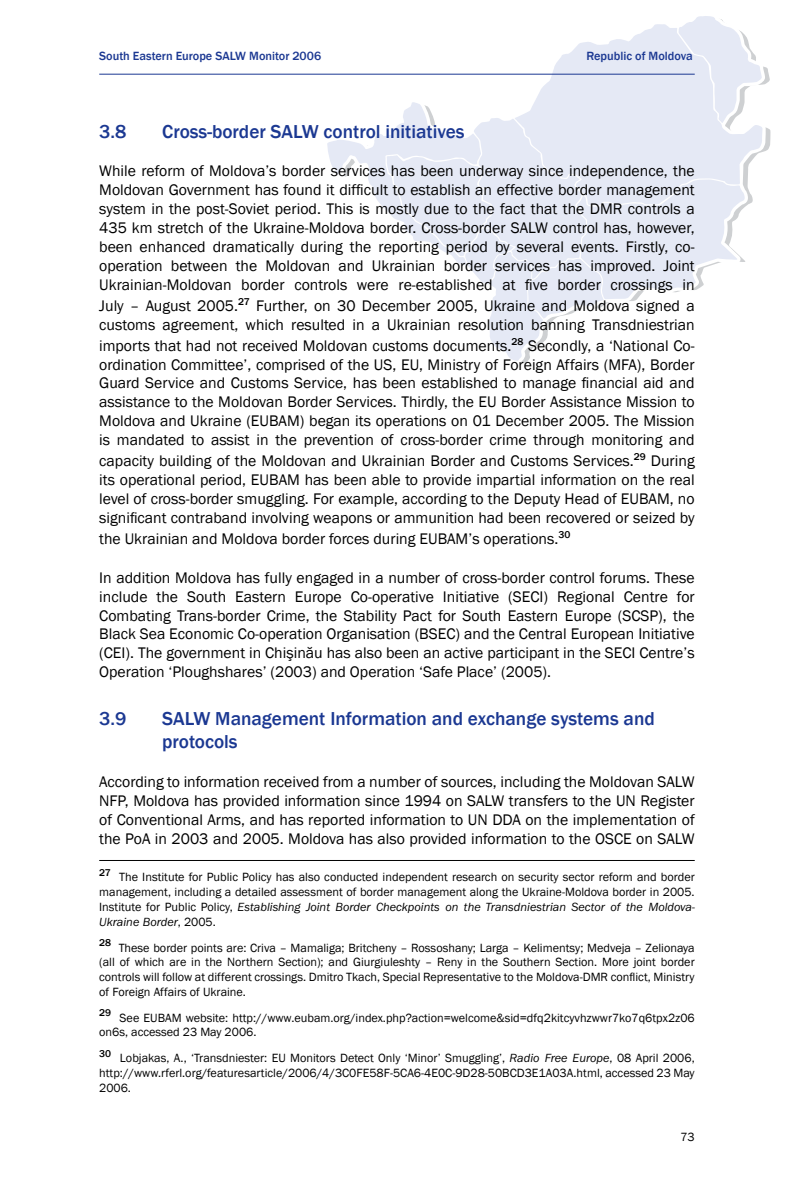
<style>
.page{position:relative;width:794px;height:1191px;background:#fff}
.page>*{position:absolute;margin:0;border:0;box-sizing:border-box;transform-origin:0 0}
.t1{font:500 19.25px/23.1px "Franklin Gothic";color:#1b3892}
.t2{font:15.75px/18.9px "Franklin Gothic";color:#000;text-align:justify}
.t3{font:12.25px/14.7px "Franklin Gothic";color:#000;text-align:justify}
.t4{font:500 12.25px "Franklin Gothic";color:#1b3892}
.t5{font:500 10.15px "Franklin Gothic";color:#000}
.s1{font-style:italic}
</style>
<div class="page">
<svg style="left:488px;top:16px;width:274px;height:345px"></svg>
<svg style="left:327px;top:101px;width:418px;height:218px"></svg>
<hr style="left:99px;top:74px;width:595px;height:1px;background:#1b3892">
<hr style="left:99px;top:860px;width:595px;height:1px;background:#000">
<p class="t4" style="left:99px;top:48px;width:223px">South Eastern Europe SALW Monitor 2006</p>
<p class="t4" style="left:586px;top:48px;width:108px">Republic of Moldova</p>
<p class="t1" style="left:99px;top:120px;width:23px">3.8</p>
<p class="t1" style="left:162px;top:120px;width:304px">Cross-border SALW control initiatives</p>
<p class="t2" style="left:99px;top:162px;width:597px">While reform of Moldova’s border services has been underway since independence, the Moldovan Government has found it difficult to establish an effective border management system in the post-Soviet period. This is mostly due to the fact that the DMR controls a 435 km stretch of the Ukraine-Moldova border. Cross-border SALW control has, however, been enhanced dramatically during the reporting period by several events. Firstly, co&shy;operation between the Moldovan and Ukrainian border services has improved. Joint Ukrainian-Moldovan border controls were re-established at five border crossings in</p>
<p class="t2" style="left:99px;top:296px;width:597px">July – August 2005.<sup>27</sup> Further, on 30 December 2005, Ukraine and Moldova signed a customs agreement, which resulted in a Ukrainian resolution banning Transdniestrian</p>
<p class="t2" style="left:99px;top:336px;width:597px">imports that had not received Moldovan customs documents.<sup>28</sup> Secondly, a ‘National Co&shy;ordination Committee’, comprised of the US, EU, Ministry of Foreign Affairs (MFA), Border Guard Service and Customs Service, has been established to manage financial aid and assistance to the Moldovan Border Services. Thirdly, the EU Border Assistance Mission to Moldova and Ukraine (EUBAM) began its operations on 01 December 2005. The Mission is mandated to assist in the prevention of cross-border crime through monitoring and</p>
<p class="t2" style="left:99px;top:452px;width:597px">capacity building of the Moldovan and Ukrainian Border and Customs Services.<sup>29</sup> During its operational period, EUBAM has been able to provide impartial information on the real level of cross-border smuggling. For example, according to the Deputy Head of EUBAM, no significant contraband involving weapons or ammunition had been recovered or seized by</p>
<p class="t2" style="left:99px;top:529px;width:472px">the Ukrainian and Moldova border forces during EUBAM’s operations.<sup>30</sup></p>
<p class="t2" style="left:99px;top:568px;width:597px">In addition Moldova has fully engaged in a number of cross-border control forums. These include the South Eastern Europe Co-operative Initiative (SECI) Regional Centre for Combating Trans-border Crime, the Stability Pact for South Eastern Europe (SCSP), the Black Sea Economic Co-operation Organisation (BSEC) and the Central European Initiative (CEI). The government in Chişinău has also been an active participant in the SECI Centre’s Operation ‘Ploughshares’ (2003) and Operation ‘Safe Place’ (2005).</p>
<p class="t1" style="left:99px;top:707px;width:23px">3.9</p>
<p class="t1" style="left:162px;top:707px;width:494px">SALW Management Information and exchange systems and protocols</p>
<p class="t2" style="left:99px;top:772px;width:597px">According to information received from a number of sources, including the Moldovan SALW NFP, Moldova has provided information since 1994 on SALW transfers to the UN Register of Conventional Arms, and has reported information to UN DDA on the implementation of the PoA in 2003 and 2005. Moldova has also provided information to the OSCE on SALW</p>
<p class="t5" style="left:99px;top:866px;width:12px">27</p>
<p class="t3" style="left:99px;top:870px;width:597px;text-indent:20px">The Institute for Public Policy has also conducted independent research on security sector reform and border management, including a detailed assessment of border management along the Ukraine-Moldova border in 2005.<br>Institute for Public Policy, <span class="s1">Establishing Joint Border Checkpoints on the Transdniestrian Sector of the Moldova-Ukraine Border</span>, 2005.</p>
<p class="t5" style="left:99px;top:936px;width:13px">28</p>
<p class="t3" style="left:99px;top:940px;width:597px;text-indent:19px">These border points are: Criva – Mamaliga; Britcheny – Rossoshany; Larga – Kelimentsy; Medveja – Zelionaya (all of which are in the Northern Section); and Giurgiuleshty – Reny in the Southern Section. More joint border controls will follow at different crossings. Dmitro Tkach, Special Representative to the Moldova-DMR conflict, Ministry of Foreign Affairs of Ukraine.</p>
<p class="t5" style="left:99px;top:1006px;width:13px">29</p>
<p class="t3" style="left:99px;top:1010px;width:597px;text-indent:20px">See EUBAM website: http://www.eubam.org/index.php?action=welcome&amp;sid=dfq2kitcyvhzwwr7ko7q6tpx2z06 on6s, accessed 23 May 2006.</p>
<p class="t5" style="left:99px;top:1046px;width:13px">30</p>
<p class="t3" style="left:99px;top:1051px;width:597px;text-indent:21px">Lobjakas, A., ‘Transdniester: EU Monitors Detect Only ‘Minor’ Smuggling’, <span class="s1">Radio Free Europe</span>, 08 April 2006, http://www.rferl.org/featuresarticle/2006/4/3C0FE58F-5CA6-4E0C-9D28-50BCD3E1A03A.html, accessed 23 May 2006.</p>
<p class="t3" style="left:680px;top:1130px;width:16px">73</p>
</div>
